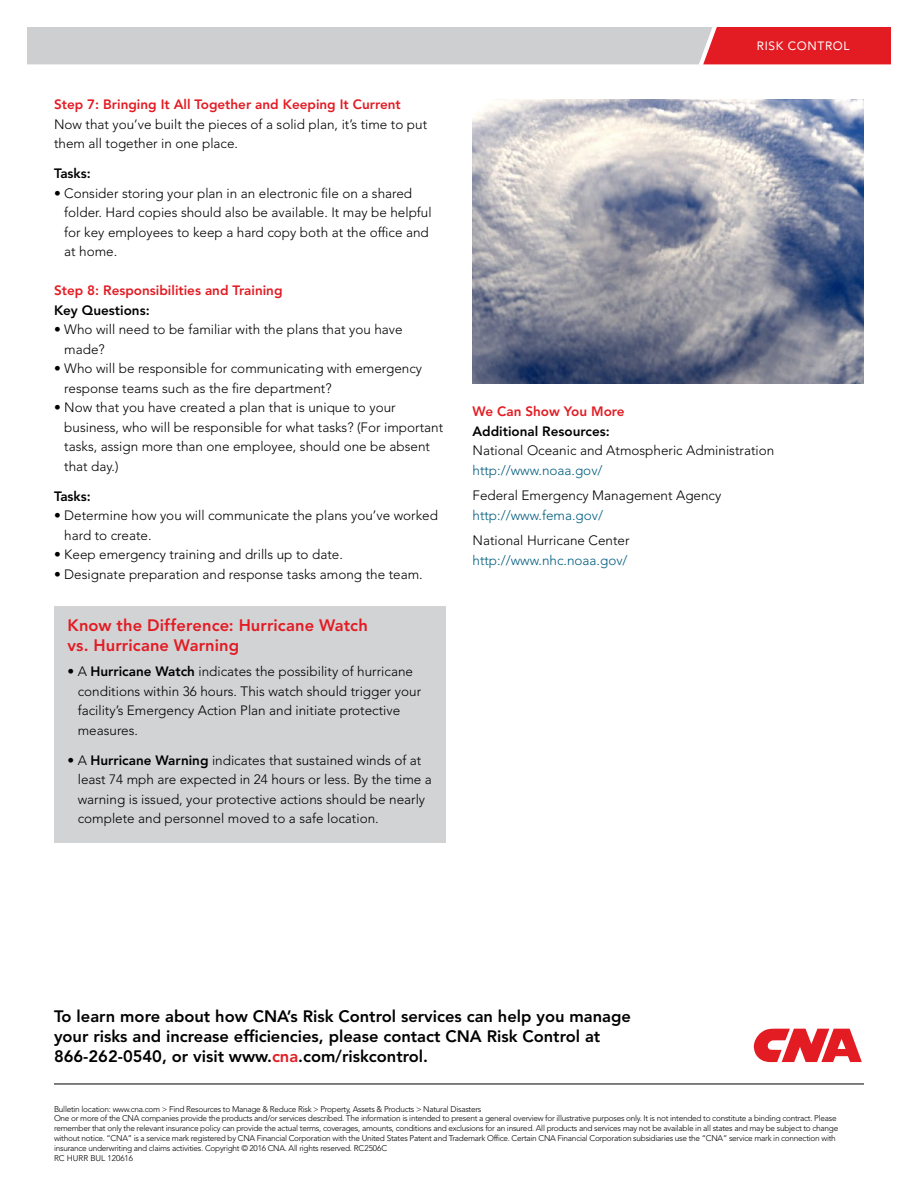
<style>
.page{position:relative;width:918px;height:1188px;background:#fff}
.page>*{position:absolute;margin:0;border:0;box-sizing:border-box;transform-origin:0 0}
.t1{font:800 16.5px/19.8px "Avenir LT Std";color:#000}
.t2{font:800 16.5px/19.5px "Avenir LT Std";letter-spacing:.005em;color:#e31b23}
.t3{font:300 13.5px/19.5px "Avenir LT Std";color:#000}
.t4{font:800 13.5px "Avenir LT Std";color:#e31b23}
.t5{font:300 13.5px "Avenir LT Std";color:#005d7e}
.t6{font:800 13.5px "Avenir LT Std";color:#000}
.t7{font:12px "Avenir LT Std";letter-spacing:.05em;color:#fff}
.t8{font:300 8.25px/9.9px "Avenir LT Std";letter-spacing:-.03em;color:#000}
.s1{font-weight:800}
.s2{color:#e31b23}
</style>
<div class="page">
<div style="left:54px;top:606px;width:392px;height:237px;background:#d2d3d5"></div>
<svg style="left:27px;top:27px;width:864px;height:37px;background:#d1a9ac"></svg>
<hr style="left:54px;top:1084px;width:810px;height:1px;background:#000">
<svg style="left:754px;top:1029px;width:108px;height:33px"></svg>
<img style="left:472px;top:99px;width:391px;height:284px">
<p class="t4" style="left:54px;top:97px;width:348px">Step 7: Bringing It All Together and Keeping It Current</p>
<p class="t3" style="left:54px;top:114px;width:375px">Now that you’ve built the pieces of a solid plan, it’s time to put them all together in one place.</p>
<p class="t6" style="left:54px;top:166px;width:38px">Tasks:</p>
<p class="t3" style="left:64px;top:183px;width:369px;text-indent:-10px">• Consider storing your plan in an electronic file on a shared folder. Hard copies should also be available. It may be helpful for key employees to keep a hard copy both at the office and at home.</p>
<p class="t4" style="left:54px;top:282px;width:230px">Step 8: Responsibilities and Training</p>
<p class="t6" style="left:54px;top:302px;width:97px">Key Questions:</p>
<p class="t3" style="left:64px;top:320px;width:340px;text-indent:-10px">• Who will need to be familiar with the plans that you have made?</p>
<p class="t3" style="left:64px;top:359px;width:359px;text-indent:-10px">• Who will be responsible for communicating with emergency response teams such as the fire department?</p>
<p class="t3" style="left:64px;top:398px;width:380px;text-indent:-10px">• Now that you have created a plan that is unique to your business, who will be responsible for what tasks? (For important tasks, assign more than one employee, should one be absent that day.)</p>
<p class="t6" style="left:54px;top:488px;width:38px">Tasks:</p>
<p class="t3" style="left:64px;top:506px;width:375px;text-indent:-10px">• Determine how you will communicate the plans you’ve worked hard to create.</p>
<p class="t3" style="left:54px;top:545px;width:290px">• Keep emergency training and drills up to date.</p>
<p class="t3" style="left:54px;top:564px;width:370px">• Designate preparation and response tasks among the team.</p>
<p class="t2" style="left:68px;top:616px;width:302px">Know the Difference: Hurricane Watch vs. Hurricane Warning</p>
<p class="t3" style="left:78px;top:662px;width:345px;text-indent:-10px">• A <span class="s1">Hurricane Watch</span> indicates the possibility of hurricane conditions within 36 hours. This watch should trigger your facility’s Emergency Action Plan and initiate protective measures.</p>
<p class="t3" style="left:78px;top:750px;width:356px;text-indent:-10px">• A <span class="s1">Hurricane Warning</span> indicates that sustained winds of at least 74 mph are expected in 24 hours or less. By the time a warning is issued, your protective actions should be nearly complete and personnel moved to a safe location.</p>
<p class="t7" style="left:757px;top:39px;width:94px">RISK CONTROL</p>
<p class="t4" style="left:472px;top:403px;width:154px">We Can Show You More</p>
<p class="t6" style="left:472px;top:423px;width:139px">Additional Resources:</p>
<p class="t3" style="left:472px;top:441px;width:303px">National Oceanic and Atmospheric Administration</p>
<p class="t5" style="left:472px;top:462px;width:132px">http://www.noaa.gov/</p>
<p class="t3" style="left:472px;top:486px;width:250px">Federal Emergency Management Agency</p>
<p class="t5" style="left:472px;top:507px;width:132px">http://www.fema.gov/</p>
<p class="t3" style="left:472px;top:531px;width:159px">National Hurricane Center</p>
<p class="t5" style="left:472px;top:552px;width:157px">http://www.nhc.noaa.gov/</p>
<p class="t1" style="left:54px;top:1007px;width:578px">To learn more about how CNA’s Risk Control services can help you manage your risks and increase efficiencies, please contact CNA Risk Control at<br>866-262-0540, or visit www.<span class="s2">cna</span>.com/riskcontrol.</p>
<p class="t8" style="left:54px;top:1104px;width:786px">Bulletin location: www.cna.com &gt; Find Resources to Manage &amp; Reduce Risk &gt; Property, Assets &amp; Products &gt; Natural Disasters<br>One or more of the CNA companies provide the products and/or services described. The information is intended to present a general overview for illustrative purposes only. It is not intended to constitute a binding contract. Please remember that only the relevant insurance policy can provide the actual terms, coverages, amounts, conditions and exclusions for an insured. All products and services may not be available in all states and may be subject to change without notice. “CNA” is a service mark registered by CNA Financial Corporation with the United States Patent and Trademark Office. Certain CNA Financial Corporation subsidiaries use the “CNA” service mark in connection with insurance underwriting and claims activities. Copyright © 2016 CNA. All rights reserved. RC2506C<br>RC HURR BUL 120616</p>
</div>
